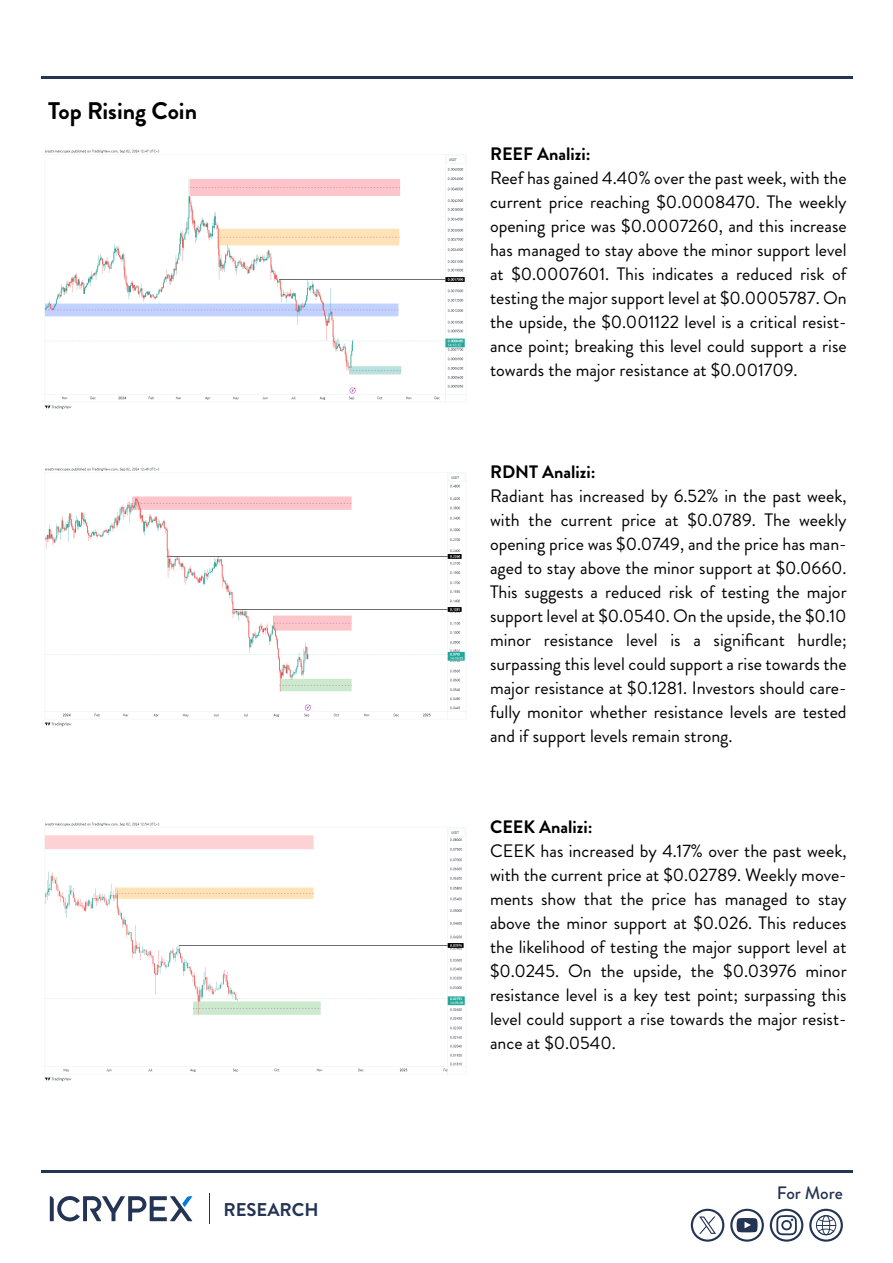
<style>
.page{position:relative;width:893px;height:1263px;background:#fff}
.page>*{position:absolute;margin:0;border:0;box-sizing:border-box;transform-origin:0 0}
.t1{font:700 24px "Brandon Grotesque";color:#000}
.t2{font:700 18.45px "Brandon Grotesque";color:#243454}
.t3{font:18px/24px "Brandon Grotesque";color:#000;text-align:justify}
.t4{font:700 18px "Brandon Grotesque";color:#000}
.t5{font:500 18px "Brandon Grotesque";letter-spacing:-.005em;color:#243454}
</style>
<div class="page">
<hr style="left:41px;top:1170px;width:811px;height:2px;background:#243454">
<hr style="left:41px;top:76px;width:811px;height:2px;background:#243454">
<svg style="left:50px;top:1196px;width:142px;height:26px"></svg>
<hr style="left:209px;top:1193px;width:1px;height:31px;background:#243454">
<img style="left:44px;top:149px;width:421px;height:261px">
<img style="left:44px;top:467px;width:421px;height:260px">
<img style="left:44px;top:822px;width:421px;height:260px">
<svg style="left:809px;top:1209px;width:34px;height:33px"></svg>
<svg style="left:770px;top:1209px;width:33px;height:33px"></svg>
<svg style="left:730px;top:1209px;width:34px;height:33px"></svg>
<svg style="left:691px;top:1209px;width:33px;height:33px"></svg>
<h1 class="t1" style="left:48px;top:94px;width:150px">Top Rising Coin</h1>
<p class="t2" style="left:223px;top:1197px;width:97px">RESEARCH</p>
<p class="t4" style="left:490px;top:142px;width:102px">REEF Analizi:</p>
<p class="t3" style="left:490px;top:167px;width:358px">Reef has gained 4.40% over the past week, with the current price reaching $0.0008470. The weekly opening price was $0.0007260, and this increase has managed to stay above the minor support level at $0.0007601. This indicates a reduced risk of testing the major support level at $0.0005787. On the upside, the $0.001122 level is a critical resist&shy;ance point; breaking this level could support a rise towards the major resistance at $0.001709.</p>
<p class="t4" style="left:490px;top:459px;width:107px">RDNT Analizi:</p>
<p class="t3" style="left:490px;top:484px;width:358px">Radiant has increased by 6.52% in the past week, with the current price at $0.0789. The weekly opening price was $0.0749, and the price has man&shy;aged to stay above the minor support at $0.0660.<br>This suggests a reduced risk of testing the major support level at $0.0540. On the upside, the $0.10 minor resistance level is a significant hurdle; surpassing this level could support a rise towards the major resistance at $0.1281. Investors should care&shy;fully monitor whether resistance levels are tested and if support levels remain strong.</p>
<p class="t4" style="left:490px;top:814px;width:104px">CEEK Analizi:</p>
<p class="t3" style="left:490px;top:839px;width:358px">CEEK has increased by 4.17% over the past week, with the current price at $0.02789. Weekly move&shy;ments show that the price has managed to stay above the minor support at $0.026. This reduces the likelihood of testing the major support level at $0.0245. On the upside, the $0.03976 minor resistance level is a key test point; surpassing this level could support a rise towards the major resist&shy;ance at $0.0540.</p>
<p class="t5" style="left:777px;top:1181px;width:68px">For More</p>
</div>
